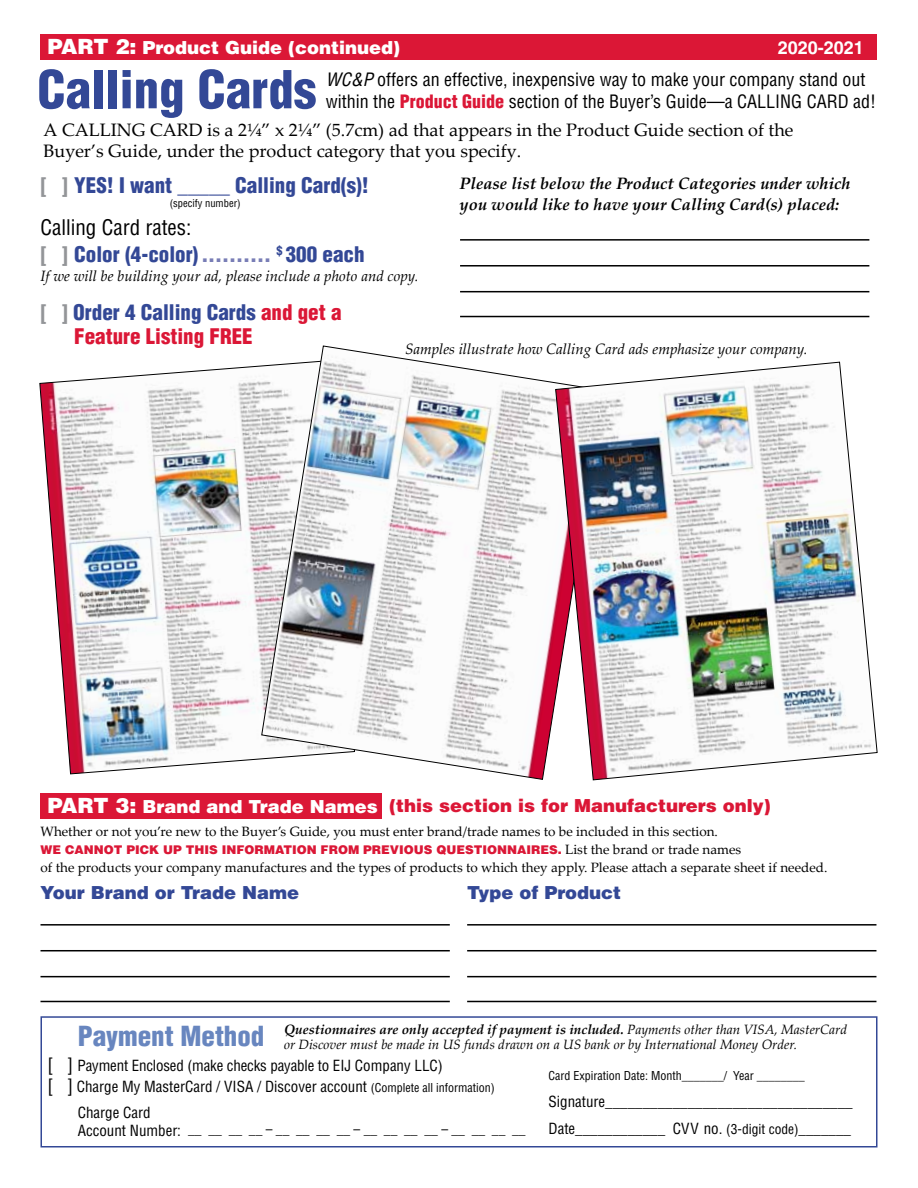
<style>
.page{position:relative;width:918px;height:1188px;background:#fff}
.page>*{position:absolute;margin:0;border:0;box-sizing:border-box;transform-origin:0 0}
.t1{font:900 condensed 51px "Helvetica";color:#334896}
.t2{font:900 condensed 27px "Helvetica";color:#6886bf}
.t3{font:900 condensed 21px/42px "Helvetica";color:#334896}
.t4{font:900 condensed 21px/24px "Helvetica";color:#db1736}
.t5{font:900 21px "Helvetica";color:#fff}
.t6{font:condensed 18px "Helvetica";color:#000}
.t7{font:18px/21.6px "Palatino Linotype";color:#000}
.t8{font:900 18px "Helvetica";color:#db1736}
.t9{font:900 18px "Helvetica";color:#334896}
.t10{font:900 18px "Helvetica";color:#fff}
.t11{font:700 18px "Helvetica";color:#fff}
.t12{font:italic 700 16.5px/21px "Palatino Linotype";color:#000}
.t13{font:condensed 15px/21.6px "Helvetica";color:#000}
.t14{font:italic 15px "Palatino Linotype";color:#000}
.t15{font:13.5px "Palatino Linotype";color:#000}
.t16{font:italic 13.5px/15px "Palatino Linotype";color:#000}
.t17{font:condensed 13.5px "Helvetica";color:#000}
.t18{font:900 12px "Helvetica";color:#db1736}
.t19{font:condensed 12px "Helvetica";color:#000}
.t20{font:condensed 10.5px "Helvetica";color:#000}
.s1{font-size:21px}
.s2{font-style:italic}
.s3{font-weight:900;color:#db1736}
.s4{color:#939598}
.s5{font-weight:400;color:#000}
.s6{color:#787db6}
.s7{color:#334896}
.s8{font-size:21px;color:#fff}
.s9{color:#fff}
.s10{font-family:"Palatino Linotype";font-weight:400;font-size:13.5px;color:#000}
.s11{font-weight:700}
.s12{font-size:18px}
.s13{font-size:12px}
.s14{font-size:13.5px}
.s15{font-size:15px}
</style>
<div class="page">
<div style="left:40px;top:34px;width:838px;height:26px;background:#db1736"></div>
<div style="left:40px;top:793px;width:342px;height:26px;background:#db1736"></div>
<img style="left:39px;top:365px;width:222px;height:410px">
<svg style="left:261px;top:345px;width:294px;height:435px"></svg>
<img style="left:555px;top:361px;width:323px;height:420px">
<hr style="left:460px;top:239px;width:409px;height:2px;background:#000">
<hr style="left:460px;top:265px;width:409px;height:2px;background:#000">
<hr style="left:460px;top:291px;width:409px;height:1px;background:#000">
<hr style="left:460px;top:316px;width:409px;height:1px;background:#000">
<hr style="left:467px;top:924px;width:409px;height:2px;background:#000">
<hr style="left:40px;top:924px;width:410px;height:2px;background:#000">
<hr style="left:467px;top:950px;width:409px;height:1px;background:#000">
<hr style="left:40px;top:950px;width:410px;height:1px;background:#000">
<hr style="left:467px;top:976px;width:409px;height:1px;background:#000">
<hr style="left:40px;top:976px;width:410px;height:1px;background:#000">
<hr style="left:467px;top:1001px;width:409px;height:1px;background:#000">
<hr style="left:40px;top:1001px;width:410px;height:1px;background:#000">
<div style="left:40px;top:1016px;width:838px;height:132px;border:2px solid #334896"></div>
<h3 class="t5" style="left:47px;top:33px;width:31px">PART</h3>
<p class="t10" style="left:116px;top:36px;width:286px"><span class="s1">2:</span> Product Guide (continued)</p>
<p class="t11" style="left:778px;top:37px;width:88px">2020-2021</p>
<h1 class="t1" style="left:37px;top:57px;width:281px">Calling Cards</h1>
<p class="t6" style="left:326px;top:69px;width:541px"><span class="s2">WC&amp;P</span> offers an effective, inexpensive way to make your company stand out</p>
<p class="t6" style="left:326px;top:90px;width:432px">within the <span class="s3">Product Guide</span> section of the Buyer’s Guide—a Calling</p>
<p class="t6" style="left:807px;top:90px;width:22px">Card</p>
<p class="t6" style="left:853px;top:90px;width:24px">ad!</p>
<p class="t7" style="left:44px;top:118px;width:752px;text-indent:107px">Card is a 2¼” x 2¼” (5.7cm) ad that appears in the Product Guide section of the<br>Buyer’s Guide, under the product category that you specify.</p>
<p class="t7" style="left:44px;top:118px;width:44px">A Calling</p>
<p class="t12" style="left:460px;top:172px;width:393px">Please list below the Product Categories under which you would like to have your Calling Card(s) placed:</p>
<h3 class="t3" style="left:40px;top:164px;width:330px"><span class="s4">[ ]</span> YES! I want _____ Calling Card(s)!<br><span class="s5">Calling Card rates:</span></h3>
<h3 class="t3" style="left:40px;top:233px;width:325px"><span class="s4">[ ]</span> Color (4-color)<span class="s6">..........</span> <sup>$</sup> 300 each</h3>
<p class="t14" style="left:40px;top:265px;width:380px">If we will be building your ad, please include a photo and copy.</p>
<h3 class="t4" style="left:74px;top:300px;width:269px;text-indent:-34px"><span class="s4">[ ]</span> <span class="s7">Order 4 Calling Cards</span> and get a<br>Feature Listing FREE</h3>
<p class="t20" style="left:170px;top:197px;width:72px">(specify number)</p>
<p class="t14" style="left:405px;top:339px;width:404px">Samples illustrate how Calling Card ads emphasize your company.</p>
<h3 class="t5" style="left:47px;top:792px;width:31px">PART</h3>
<p class="t8" style="left:116px;top:794px;width:657px"><span class="s8">3:</span> <span class="s9">Brand and Trade Names</span> (this section is for Manufacturers only)</p>
<p class="t15" style="left:40px;top:822px;width:679px">Whether or not you’re new to the Buyer’s Guide, you must enter brand/trade names to be included in this section.</p>
<p class="t18" style="left:40px;top:842px;width:702px">We cannot pick up this information from previous questionnaires. <span class="s10">List the brand or trade names</span></p>
<p class="t15" style="left:41px;top:858px;width:789px">of the products your company manufactures and the types of products to which they apply. Please attach a separate sheet if needed.</p>
<p class="t9" style="left:40px;top:881px;width:260px">Your Brand or Trade Name</p>
<p class="t9" style="left:467px;top:881px;width:156px">Type of Product</p>
<p class="t16" style="left:284px;top:1021px;width:565px"><span class="s11">Questionnaires are only accepted if payment is included.</span> Payments other than VISA, MasterCard or Discover must be made in US funds drawn on a US bank or by International Money Order.</p>
<h2 class="t2" style="left:78px;top:1019px;width:188px">Payment Method</h2>
<p class="t13" style="left:48px;top:1054px;width:449px"><span class="s12">[ ]</span> Payment Enclosed (make checks payable to EIJ Company LLC)<br><span class="s12">[ ]</span> Charge My MasterCard / VISA / Discover account <span class="s13">(Complete all information)</span></p>
<p class="t19" style="left:549px;top:1068px;width:258px">Card Expiration Date: Month_______/ Year ________</p>
<p class="t13" style="left:549px;top:1088px;width:306px;line-height:27px">Signature_________________________________<br>Date____________ CVV no. <span class="s14">(3-digit code)</span>_______</p>
<p class="t13" style="left:78px;top:1101px;width:74px">Charge Card</p>
<p class="t17" style="left:78px;top:1121px;width:449px"><span class="s15">Account Number:</span> __ __ __ __ – __ __ __ __ – __ __ __ __ – __ __ __ __</p>
</div>
